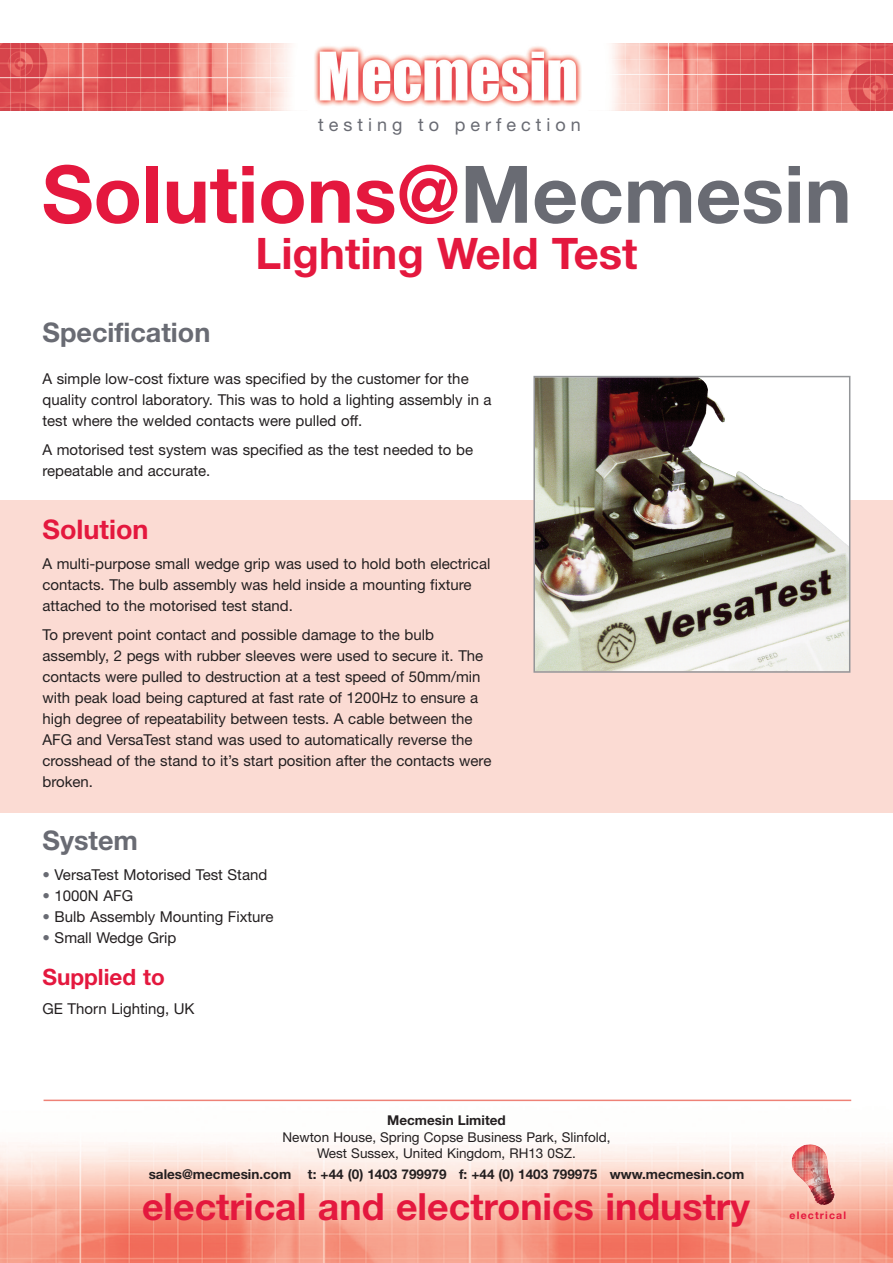
<style>
.page{position:relative;width:893px;height:1263px;background:#fff}
.page>*{position:absolute;margin:0;border:0;box-sizing:border-box;transform-origin:0 0}
.t1{font:700 79.5px "Helvetica Neue";color:#e4183e}
.t2{font:700 43.5px "Helvetica Neue";color:#e4183e}
.t3{font:700 37.5px "Helvetica Neue";color:#e4183e}
.t4{font:700 27px "Helvetica Neue";color:#696b73}
.t5{font:700 27px "Helvetica Neue";color:#e4183e}
.t6{font:700 22.5px "Helvetica Neue";color:#e4183e}
.t7{font:18px "Helvetica Neue";letter-spacing:.28em;color:#696b73}
.t8{font:15px/21px "Helvetica Neue";color:#231f20}
.t9{font:700 13.5px "Helvetica Neue";color:#231f20}
.t10{font:13.5px/16.5px "Helvetica Neue";color:#231f20;text-align:center}
.t11{font:700 10.5px "Helvetica Neue";letter-spacing:.11em;color:#e4183e}
.s1{color:#696b73}
</style>
<div class="page">
<div style="left:0;top:500px;width:893px;height:312px;background:#fbdbd3"></div>
<img style="left:536px;top:379px;width:311px;height:291px">
<div style="left:533px;top:376px;width:317px;height:297px;border:2px solid #939598"></div>
<img style="left:0;top:44px;width:893px;height:67px">
<img style="left:1px;top:1099px;width:892px;height:164px">
<hr style="left:44px;top:1099px;width:807px;height:2px;background:#ee8277">
<img style="left:792px;top:1144px;width:43px;height:61px">
<p class="t7" style="left:318px;top:114px;width:264px">testing to perfection</p>
<h1 class="t1" style="left:42px;top:145px;width:811px">Solutions@<span class="s1">Mecmesin</span></h1>
<h2 class="t2" style="left:256px;top:226px;width:383px">Lighting Weld Test</h2>
<h3 class="t4" style="left:43px;top:315px;width:169px">Specification</h3>
<p class="t8" style="left:43px;top:368px;width:451px">A simple low-cost fixture was specified by the customer for the quality control laboratory. This was to hold a lighting assembly in a test where the welded contacts were pulled off.</p>
<p class="t8" style="left:43px;top:439px;width:432px">A motorised test system was specified as the test needed to be repeatable and accurate.</p>
<h3 class="t5" style="left:43px;top:513px;width:107px">Solution</h3>
<p class="t8" style="left:43px;top:553px;width:449px">A multi-purpose small wedge grip was used to hold both electrical contacts. The bulb assembly was held inside a mounting fixture attached to the motorised test stand.</p>
<p class="t8" style="left:43px;top:624px;width:450px">To prevent point contact and possible damage to the bulb assembly, 2 pegs with rubber sleeves were used to secure it. The contacts were pulled to destruction at a test speed of 50mm/min with peak load being captured at fast rate of 1200Hz to ensure a high degree of repeatability between tests. A cable between the AFG and VersaTest stand was used to automatically reverse the crosshead of the stand to it’s start position after the contacts were broken.</p>
<h3 class="t4" style="left:43px;top:824px;width:97px">System</h3>
<p class="t8" style="left:43px;top:864px;width:226px"><span class="s1">•</span> VersaTest Motorised Test Stand</p>
<p class="t8" style="left:43px;top:885px;width:92px"><span class="s1">•</span> 1000N AFG</p>
<p class="t8" style="left:43px;top:906px;width:232px"><span class="s1">•</span> Bulb Assembly Mounting Fixture</p>
<p class="t8" style="left:43px;top:927px;width:135px"><span class="s1">•</span> Small Wedge Grip</p>
<h3 class="t6" style="left:43px;top:963px;width:124px">Supplied to</h3>
<p class="t8" style="left:43px;top:998px;width:154px">GE Thorn Lighting, UK</p>
<p class="t9" style="left:387px;top:1112px;width:120px">Mecmesin Limited</p>
<p class="t10" style="left:282px;top:1128px;width:330px">Newton House, Spring Copse Business Park, Slinfold,<br>West Sussex, United Kingdom, RH13 0SZ.</p>
<p class="t9" style="left:149px;top:1166px;width:597px">sales@mecmesin.com t: +44 (0) 1403 799979 f: +44 (0) 1403 799975 www.mecmesin.com</p>
<h3 class="t3" style="left:142px;top:1184px;width:609px">electrical and electronics industry</h3>
<p class="t11" style="left:790px;top:1209px;width:58px">electrical</p>
</div>
